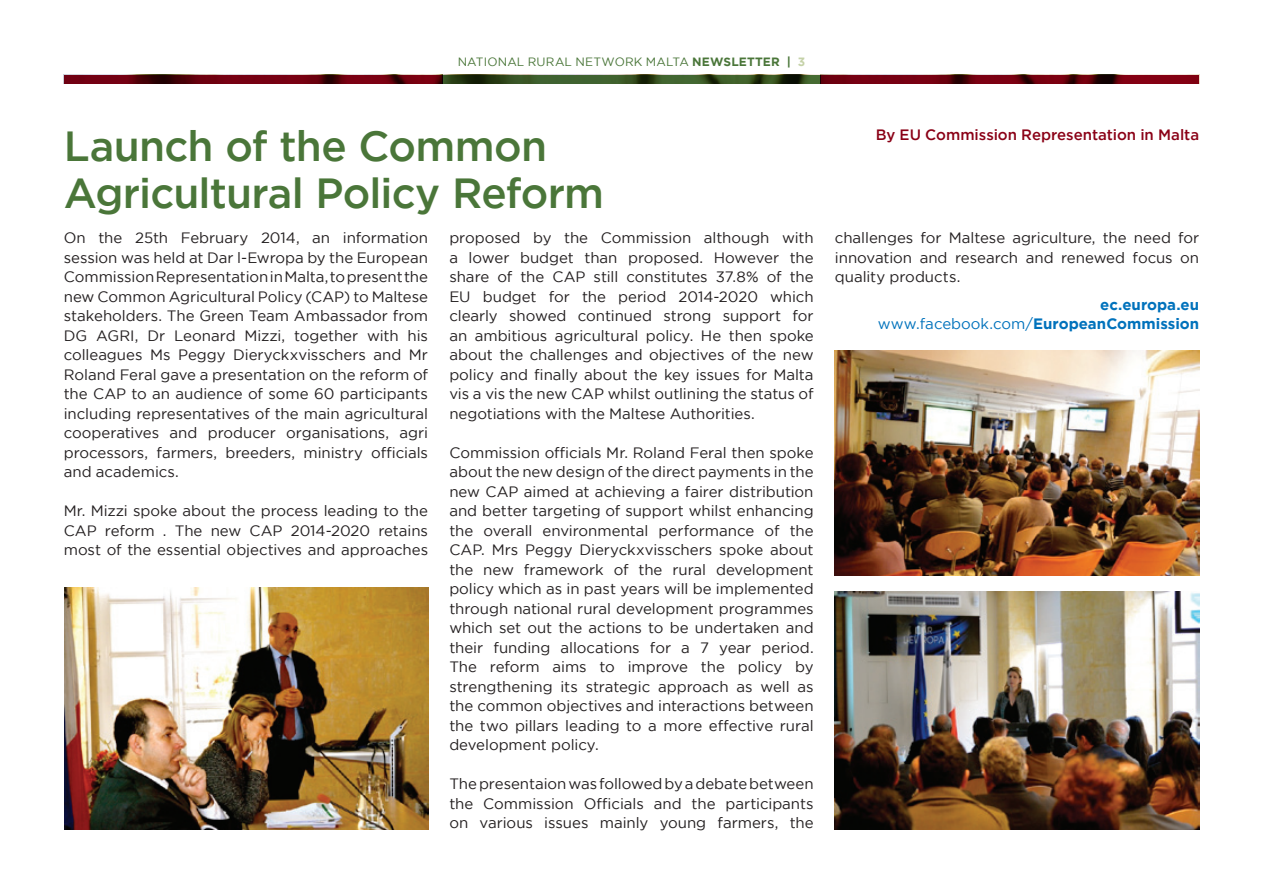
<style>
.page{position:relative;width:1263px;height:893px;background:#fff}
.page>*{position:absolute;margin:0;border:0;box-sizing:border-box;transform-origin:0 0}
.t1{font:500 42px/46.5px "Gotham";letter-spacing:-.02em;color:#4a7639}
.t2{font:15px/19.5px "Gotham";color:#231f20;text-align:justify}
.t3{font:700 15px/19.5px "Gotham";color:#0072bc;text-align:right}
.t4{font:500 15px "Gotham";letter-spacing:-.005em;color:#8a0116}
.t5{font:12px "Gotham";letter-spacing:.015em;color:#4a7639}
.t6{font:700 12px "Gotham";color:#4a7639}
.s1{font-weight:700}
.s2{color:#c5d2a8}
.s3{font-weight:400}
</style>
<div class="page">
<img style="left:64px;top:587px;width:364px;height:242px">
<img style="left:835px;top:592px;width:365px;height:237px">
<img style="left:835px;top:351px;width:364px;height:225px">
<svg style="left:442px;top:75px;width:379px;height:8px;background:#324d20"></svg>
<svg style="left:821px;top:75px;width:378px;height:8px;background:#6b000e"></svg>
<svg style="left:64px;top:75px;width:378px;height:8px;background:#65000e"></svg>
<p class="t5" style="left:458px;top:54px;width:89px">Nati onal Rura</p>
<p class="t5" style="left:565px;top:54px;width:176px">l Network Malta <span class="s1">NEWSLETTE</span></p>
<p class="t6" style="left:771px;top:54px;width:36px">R | <span class="s2">3</span></p>
<h1 class="t1" style="left:64px;top:123px;width:542px">Launch of the Common<br>Agricultural Policy Reform</h1>
<p class="t4" style="left:876px;top:124px;width:325px">By EU Commission Representation in Malta</p>
<p class="t2" style="left:64px;top:228px;width:366px">On the 25th February 2014, an information session was held at Dar l-Ewropa by the European Commission Representation in Malta, to present the new Common Agricultural Policy (CAP) to Maltese stakeholders. The Green Team Ambassador from DG AGRI, Dr Leonard Mizzi, together with his colleagues Ms Peggy Dieryckxvisschers and Mr Roland Feral gave a presentation on the reform of the CAP to an audience of some 60 participants including representatives of the main agricultural cooperatives and producer organisations, agri processors, farmers, breeders, ministry officials and academics.</p>
<p class="t2" style="left:64px;top:501px;width:366px">Mr. Mizzi spoke about the process leading to the CAP reform . The new CAP 2014-2020 retains most of the essential objectives and approaches</p>
<p class="t2" style="left:449px;top:228px;width:366px">proposed by the Commission although with a lower budget than proposed. However the share of the CAP still constitutes 37.8% of the EU budget for the period 2014-2020 which clearly showed continued strong support for an ambitious agricultural policy. He then spoke about the challenges and objectives of the new policy and finally about the key issues for Malta vis a vis the new CAP whilst outlining the status of negotiations with the Maltese Authorities.</p>
<p class="t2" style="left:449px;top:442px;width:366px">Commission officials Mr. Roland Feral then spoke about the new design of the direct payments in the new CAP aimed at achieving a fairer distribution and better targeting of support whilst enhancing the overall environmental performance of the CAP. Mrs Peggy Dieryckxvisschers spoke about the new framework of the rural development policy which as in past years will be implemented through national rural development programmes which set out the actions to be undertaken and their funding allocations for a 7 year period.<br>The reform aims to improve the policy by strengthening its strategic approach as well as the common objectives and interactions between the two pillars leading to a more effective rural development policy.</p>
<p class="t2" style="left:449px;top:774px;width:366px">The presentaion was followed by a debate between the Commission Officials and the participants on various issues mainly young farmers, the</p>
<p class="t2" style="left:835px;top:228px;width:366px">challenges for Maltese agriculture, the need for innovation and research and renewed focus on quality products.</p>
<p class="t3" style="left:878px;top:294px;width:323px">ec.europa.eu <span class="s3">www.facebook.com/</span>EuropeanCommission</p>
</div>
